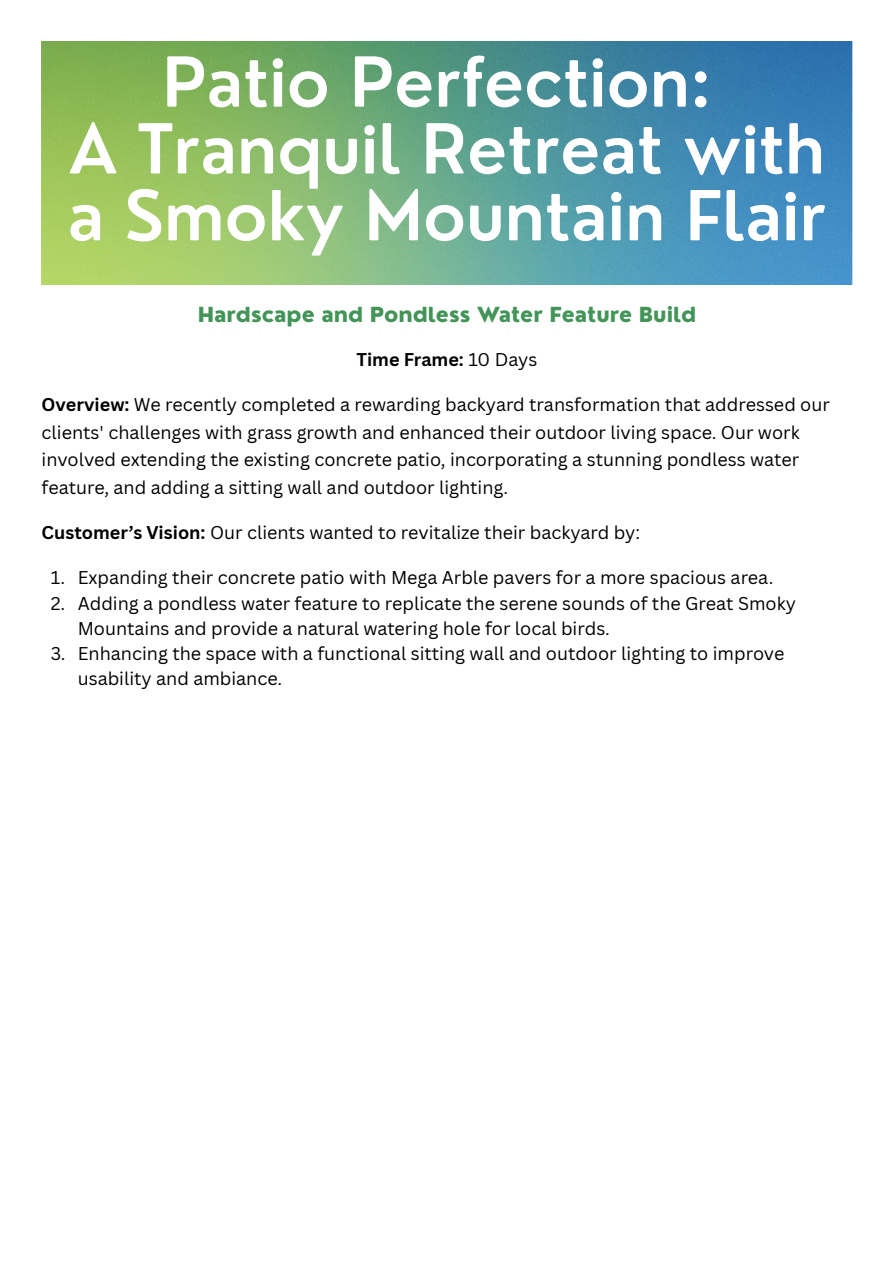
<style>
.page{position:relative;width:894px;height:1263px;background:#fff}
.page>*{position:absolute;margin:0;border:0;box-sizing:border-box;transform-origin:0 0}
.t1{font:600 67.05px/66.8px "Nourd";color:#fff}
.t2{font:800 20.25px "Nourd";color:#429457}
.t3{font:18px/27.8px "Canva Sans";color:#000}
.t4{font:700 18px "Canva Sans";color:#000}
.s1{font-weight:400}
.s2{font-weight:700}
</style>
<div class="page">
<img style="left:42px;top:42px;width:810px;height:243px">
<p class="t1" style="left:162px;top:48px;width:550px">Patio Perfection:</p>
<p class="t1" style="left:68px;top:115px;width:760px">A Tranquil Retreat with a Smoky Mountain Flair</p>
<h1 class="t2" style="left:198px;top:302px;width:499px">Hardscape and Pondless Water Feature Build</h1>
<h2 class="t4" style="left:356px;top:346px;width:182px">Time Frame: <span class="s1">10 Days</span></h2>
<h2 class="t3" style="left:42px;top:390px;width:789px"><span class="s2">Overview:</span> We recently completed a rewarding backyard transformation that addressed our clients' challenges with grass growth and enhanced their outdoor living space. Our work involved extending the existing concrete patio, incorporating a stunning pondless water feature, and adding a sitting wall and outdoor lighting.</h2>
<h2 class="t3" style="left:42px;top:518px;width:600px"><span class="s2">Customer’s Vision:</span> Our clients wanted to revitalize their backyard by:</h2>
<p class="t3" style="left:51px;top:563px;width:724px">1. Expanding their concrete patio with Mega Arble pavers for a more spacious area.</p>
<p class="t3" style="left:78px;top:590px;width:719px;line-height:24.8px;text-indent:-27px">2. Adding a pondless water feature to replicate the serene sounds of the Great Smoky<br>Mountains and provide a natural watering hole for local birds.</p>
<p class="t3" style="left:78px;top:641px;width:708px;line-height:24.8px;text-indent:-27px">3. Enhancing the space with a functional sitting wall and outdoor lighting to improve usability and ambiance.</p>
</div>
